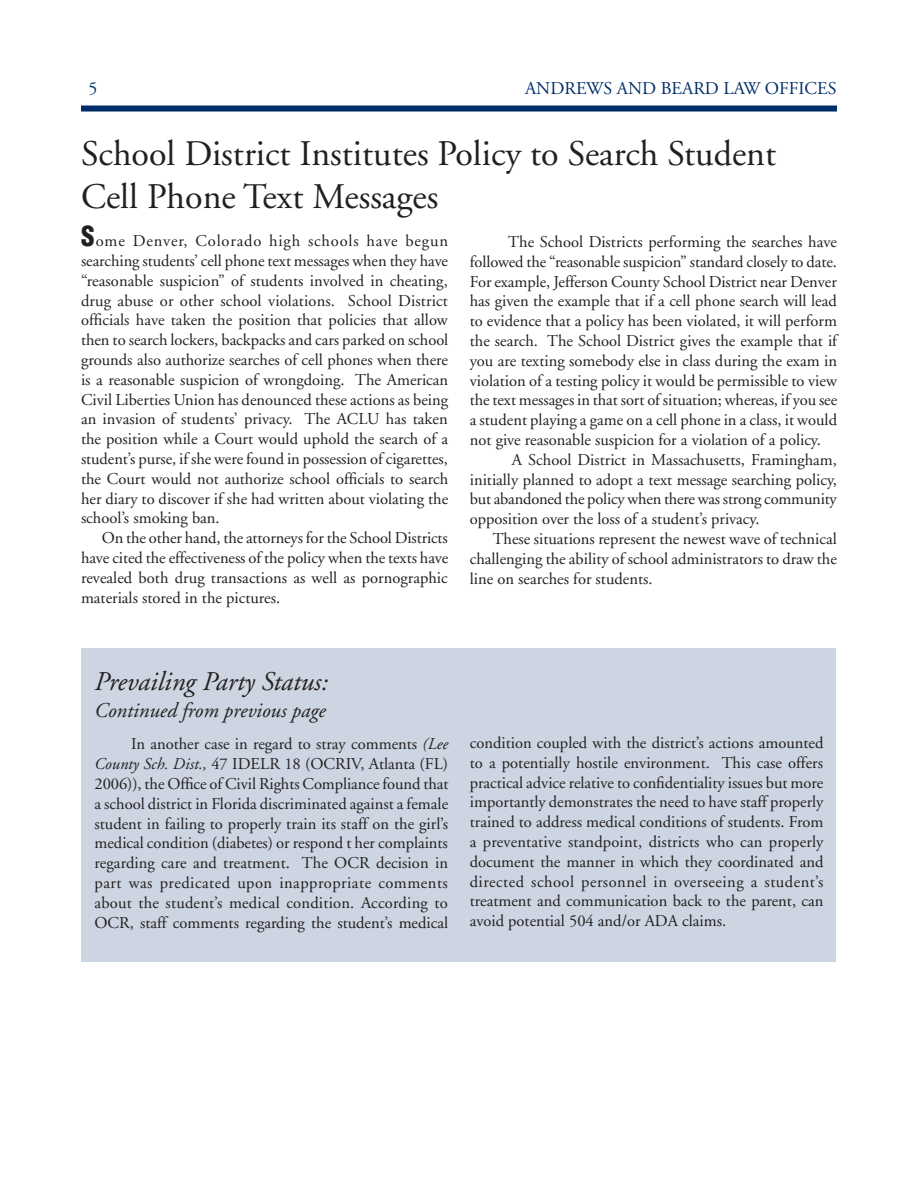
<style>
.page{position:relative;width:918px;height:1188px;background:#fff}
.page>*{position:absolute;margin:0;border:0;box-sizing:border-box;transform-origin:0 0}
.t1{font:36px/43.2px "Adobe Garamond";color:#231f20}
.t2{font:italic 27px "Adobe Garamond";color:#231f20}
.t3{font:italic 21px "Adobe Garamond";color:#231f20}
.t4{font:18px "Adobe Garamond";color:#002d6a}
.t5{font:16.5px/19.8px "Adobe Garamond";color:#231f20;text-align:justify}
.s1{font-family:"Helvetica";font-weight:900;font-stretch:condensed;font-size:27px}
.s2{font-style:italic}
</style>
<div class="page">
<div style="left:81px;top:106px;width:756px;height:6px;background:#002d6a"></div>
<div style="left:81px;top:648px;width:755px;height:314px;background:#ccd5e1"></div>
<p class="t4" style="left:89px;top:79px;width:10px">5</p>
<p class="t4" style="left:525px;top:79px;width:313px">ANDREWS AND BEARD LAW OFFICES</p>
<h1 class="t1" style="left:81px;top:133px;width:697px">School District Institutes Policy to Search Student<br>Cell Phone Text Messages</h1>
<p class="t5" style="left:81px;top:232px;width:369px"><span class="s1">S</span>ome Denver, Colorado high schools have begun searching students’ cell phone text messages when they have “reasonable suspicion” of students involved in cheating, drug abuse or other school violations. School District officials have taken the position that policies that allow then to search lockers, backpacks and cars parked on school grounds also authorize searches of cell phones when there is a reasonable suspicion of wrongdoing. The American Civil Liberties Union has denounced these actions as being an invasion of students’ privacy. The ACLU has taken the position while a Court would uphold the search of a student’s purse, if she were found in possession of cigarettes, the Court would not authorize school officials to search her diary to discover if she had written about violating the school’s smoking ban.</p>
<p class="t5" style="left:81px;top:529px;width:369px;text-indent:21px">On the other hand, the attorneys for the School Districts have cited the effectiveness of the policy when the texts have revealed both drug transactions as well as pornographic materials stored in the pictures.</p>
<p class="t5" style="left:508px;top:232px;width:330px">The School Districts performing the searches have</p>
<p class="t5" style="left:470px;top:252px;width:369px">followed the “reasonable suspicion” standard closely to date.</p>
<p class="t5" style="left:470px;top:272px;width:369px">For example, Jefferson County School District near Denver</p>
<p class="t5" style="left:470px;top:292px;width:369px">has given the example that if a cell phone search will lead</p>
<p class="t5" style="left:470px;top:311px;width:369px">to evidence that a policy has been violated, it will perform</p>
<p class="t5" style="left:470px;top:331px;width:369px">the search. The School District gives the example that if</p>
<p class="t5" style="left:470px;top:351px;width:369px">you are texting somebody else in class during the exam in</p>
<p class="t5" style="left:470px;top:371px;width:369px">violation of a testing policy it would be permissible to view</p>
<p class="t5" style="left:470px;top:391px;width:369px">the text messages in that sort of situation; whereas, if you see</p>
<p class="t5" style="left:470px;top:410px;width:369px">a student playing a game on a cell phone in a class, it would</p>
<p class="t5" style="left:470px;top:430px;width:353px">not give reasonable suspicion for a violation of a policy.</p>
<p class="t5" style="left:512px;top:450px;width:327px">A School District in Massachusetts, Framingham,</p>
<p class="t5" style="left:470px;top:470px;width:369px">initially planned to adopt a text message searching policy,</p>
<p class="t5" style="left:470px;top:490px;width:369px">but abandoned the policy when there was strong community</p>
<p class="t5" style="left:470px;top:509px;width:291px">opposition over the loss of a student’s privacy.</p>
<p class="t5" style="left:493px;top:529px;width:346px">These situations represent the newest wave of technical</p>
<p class="t5" style="left:470px;top:549px;width:369px">challenging the ability of school administrators to draw the</p>
<p class="t5" style="left:470px;top:569px;width:184px">line on searches for students.</p>
<h2 class="t2" style="left:94px;top:667px;width:235px">Prevailing Party Status:</h2>
<p class="t3" style="left:94px;top:699px;width:233px">Continued from previous page</p>
<p class="t5" style="left:94px;top:735px;width:355px;text-indent:37px">In another case in regard to stray comments <span class="s2">(Lee County Sch. Dist.,</span> 47 IDELR 18 (OCRIV, Atlanta (FL)<br>2006)), the Office of Civil Rights Compliance found that a school district in Florida discriminated against a female student in failing to properly train its staff on the girl’s medical condition (diabetes) or respond t her complaints regarding care and treatment. The OCR decision in part was predicated upon inappropriate comments about the student’s medical condition. According to OCR, staff comments regarding the student’s medical</p>
<p class="t5" style="left:470px;top:733px;width:355px">condition coupled with the district’s actions amounted to a potentially hostile environment. This case offers practical advice relative to confidentiality issues but more importantly demonstrates the need to have staff properly trained to address medical conditions of students. From a preventative standpoint, districts who can properly document the manner in which they coordinated and directed school personnel in overseeing a student’s treatment and communication back to the parent, can avoid potential 504 and/or ADA claims.</p>
</div>
